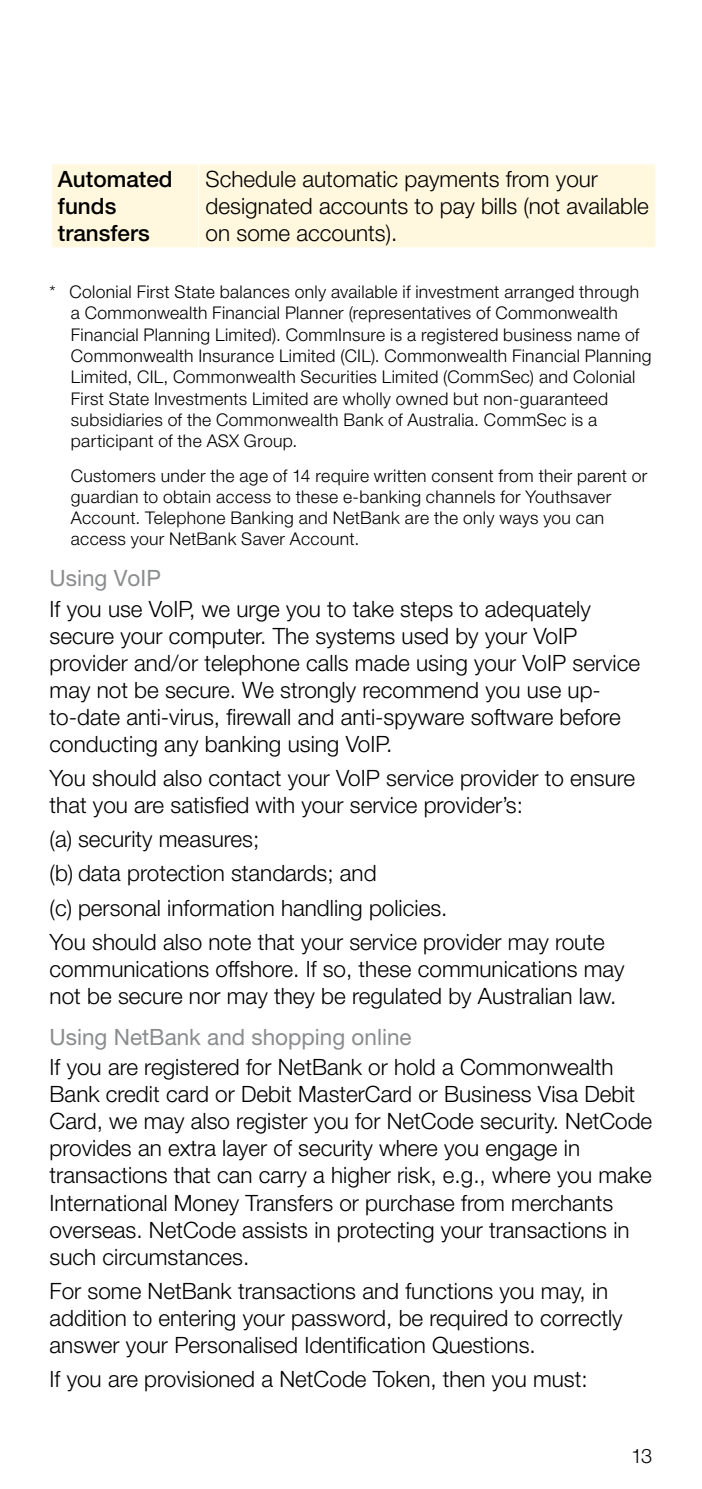
<style>
.page{position:relative;width:702px;height:1489px;background:#fff}
.page>*{position:absolute;margin:0;border:0;box-sizing:border-box;transform-origin:0 0}
.t1{font:300 22.5px/27px "Helvetica Neue LT Pro";color:#000}
.t2{font:22.5px "Helvetica Neue LT Pro";color:#8a8c8e}
.t3{font:500 22.5px/27px "Helvetica Neue LT Pro";color:#000}
.t4{font:300 20px "Helvetica Neue LT Pro";color:#000}
.t5{font:300 17.5px/21.2px "Helvetica Neue LT Pro";letter-spacing:.02em;color:#000}
</style>
<div class="page">
<div style="left:52px;top:164px;width:603px;height:83px;background:#fff8de"></div>
<hr style="left:198px;top:164px;width:1px;height:83px;background:#fff">
<p class="t3" style="left:58px;top:165px;width:116px">Automated funds transfers</p>
<p class="t1" style="left:206px;top:165px;width:445px">Schedule automatic payments from your designated accounts to pay bills (not available on some accounts).</p>
<p class="t5" style="left:71px;top:281px;width:582px;text-indent:-21px">* Colonial First State balances only available if investment arranged through a Commonwealth Financial Planner (representatives of Commonwealth Financial Planning Limited). CommInsure is a registered business name of Commonwealth Insurance Limited (CIL). Commonwealth Financial Planning Limited, CIL, Commonwealth Securities Limited (CommSec) and Colonial First State Investments Limited are wholly owned but non-guaranteed subsidiaries of the Commonwealth Bank of Australia. CommSec is a participant of the ASX Group.</p>
<p class="t5" style="left:71px;top:465px;width:578px">Customers under the age of 14 require written consent from their parent or guardian to obtain access to these e-banking channels for Youthsaver Account. Telephone Banking and NetBank are the only ways you can access your NetBank Saver Account.</p>
<p class="t2" style="left:50px;top:565px;width:113px">Using VoIP</p>
<p class="t1" style="left:50px;top:595px;width:592px">If you use VoIP, we urge you to take steps to adequately secure your computer. The systems used by your VoIP provider and/or telephone calls made using your VoIP service may not be secure. We strongly recommend you use up&shy;to-date anti-virus, firewall and anti-spyware software before conducting any banking using VoIP.</p>
<p class="t1" style="left:50px;top:764px;width:587px">You should also contact your VoIP service provider to ensure that you are satisfied with your service provider’s:</p>
<p class="t1" style="left:50px;top:821px;width:556px;line-height:34px">(a) security measures;<br>(b) data protection standards; and<br>(c) personal information handling policies.<br>You should also note that your service provider may route</p>
<p class="t1" style="left:50px;top:954px;width:576px">communications offshore. If so, these communications may not be secure nor may they be regulated by Australian law.</p>
<p class="t2" style="left:50px;top:1023px;width:363px">Using NetBank and shopping online</p>
<p class="t1" style="left:50px;top:1053px;width:604px">If you are registered for NetBank or hold a Commonwealth Bank credit card or Debit MasterCard or Business Visa Debit Card, we may also register you for NetCode security. NetCode provides an extra layer of security where you engage in transactions that can carry a higher risk, e.g., where you make International Money Transfers or purchase from merchants overseas. NetCode assists in protecting your transactions in such circumstances.</p>
<p class="t1" style="left:50px;top:1276px;width:574px">For some NetBank transactions and functions you may, in addition to entering your password, be required to correctly answer your Personalised Identification Questions.</p>
<p class="t1" style="left:50px;top:1364px;width:539px">If you are provisioned a NetCode Token, then you must:</p>
<p class="t4" style="left:631px;top:1442px;width:23px">13</p>
</div>
